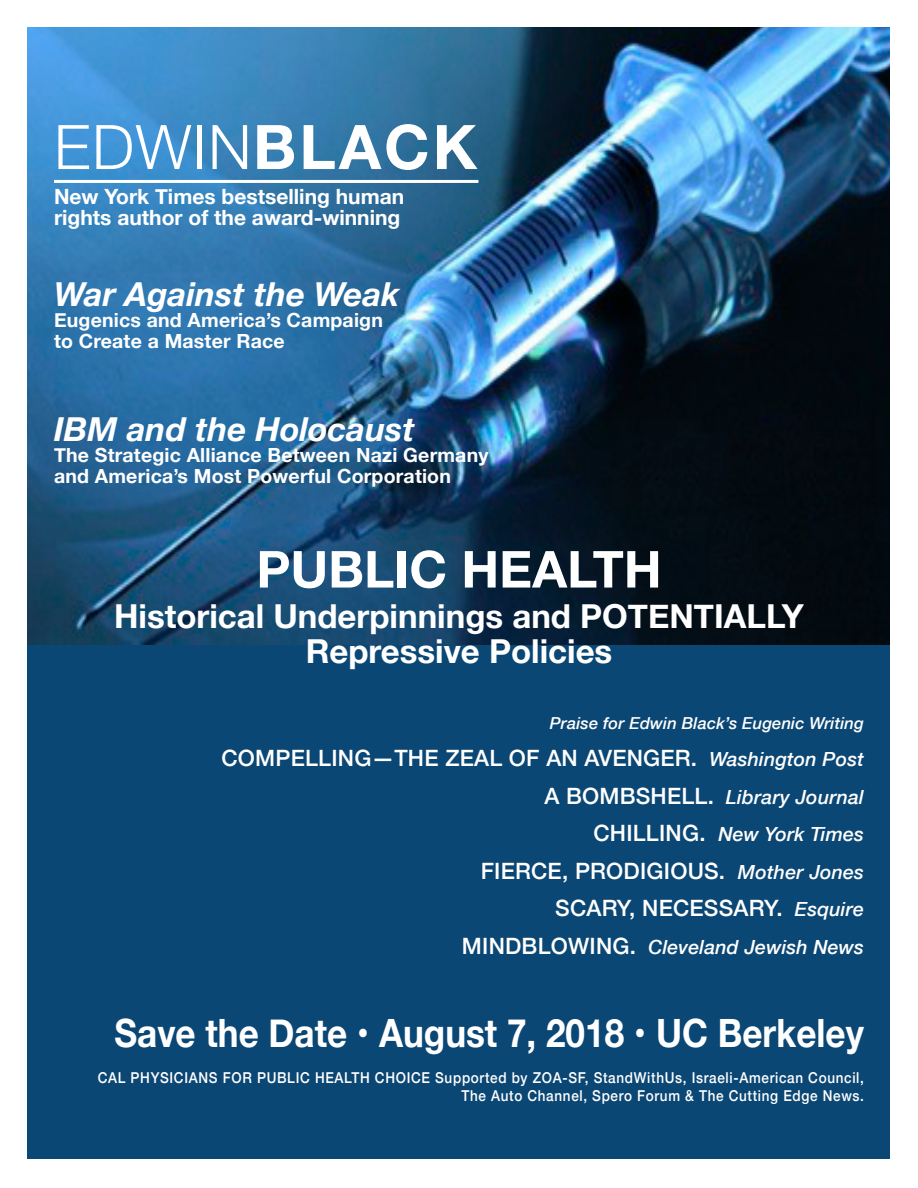
<style>
.page{position:relative;width:918px;height:1188px;background:#fff}
.page>*{position:absolute;margin:0;border:0;box-sizing:border-box;transform-origin:0 0}
.t1{font:300 61.5px "Helvetica Neue";letter-spacing:.025em;color:#fff}
.t2{font:700 51px "Helvetica Neue";color:#fff}
.t3{font:700 39px "Helvetica Neue";color:#fff;scale:.9 1}
.t4{font:700 33px "Helvetica Neue";color:#fff}
.t5{font:italic 700 33px "Helvetica Neue";color:#fff}
.t6{font:500 22.5px "Helvetica Neue";letter-spacing:.01em;color:#fff}
.t7{font:700 21px/21px "Helvetica Neue";color:#fff}
.t8{font:700 19.5px/21px "Helvetica Neue";letter-spacing:.01em;color:#fff}
.t9{font:italic 500 19.5px "Helvetica Neue";letter-spacing:.01em;color:#fff}
.t10{font:italic 500 16.5px "Helvetica Neue";letter-spacing:.01em;color:#fff}
.t11{font:500 15px "Helvetica Neue";letter-spacing:.05em;color:#fff;scale:.9 1}
.s1{font-weight:700}
.s2{font-style:italic;font-size:19.5px}
.s3{font-style:normal;font-size:22.5px}
</style>
<div class="page">
<div style="left:27px;top:639px;width:863px;height:520px;background:#0b4774"></div>
<img style="left:27px;top:27px;width:863px;height:618px">
<hr style="left:54px;top:180px;width:424px;height:3px;background:#fff">
<p class="t1" style="left:54px;top:98px;width:425px">EDWIN<span class="s1">BLACK</span></p>
<p class="t7" style="left:54px;top:186px;width:352px">New York Times bestselling human rights author of the award-winning</p>
<p class="t5" style="left:54px;top:268px;width:347px">War Against the Weak</p>
<p class="t8" style="left:54px;top:310px;width:330px">Eugenics and America’s Campaign</p>
<p class="t8" style="left:54px;top:331px;width:232px">to Create a Master Race</p>
<p class="t5" style="left:54px;top:403px;width:362px">IBM and the Holocaust</p>
<p class="t8" style="left:54px;top:445px;width:436px">The Strategic Alliance Between Nazi Germany and America’s Most Powerful Corporation</p>
<p class="t2" style="left:256px;top:529px;width:407px">PUBLIC HEALTH</p>
<p class="t4" style="left:114px;top:590px;width:691px">Historical Underpinnings and POTENTIALLY</p>
<p class="t4" style="left:306px;top:625px;width:308px">Repressive Policies</p>
<p class="t10" style="left:550px;top:709px;width:316px">Praise for Edwin Black’s Eugenic Writing</p>
<p class="t6" style="left:222px;top:740px;width:644px">COMPELLING—THE ZEAL OF AN AVENGER. <span class="s2">Washington Post</span></p>
<p class="t9" style="left:544px;top:780px;width:321px"><span class="s3">A BOMBSHELL.</span> Library Journal</p>
<p class="t9" style="left:593px;top:818px;width:272px"><span class="s3">CHILLING.</span> New York Times</p>
<p class="t6" style="left:481px;top:853px;width:385px">FIERCE, PRODIGIOUS. <span class="s2">Mother Jones</span></p>
<p class="t6" style="left:555px;top:890px;width:310px">SCARY, NECESSARY. <span class="s2">Esquire</span></p>
<p class="t9" style="left:462px;top:930px;width:404px"><span class="s3">MINDBLOWING.</span> Cleveland Jewish News</p>
<p class="t3" style="left:114px;top:1002px;width:834px">Save the Date • August 7, 2018 • UC Berkeley</p>
<p class="t11" style="left:98px;top:1065px;width:853px">CAL PHYSICIANS FOR PUBLIC HEALTH CHOICE Supported by ZOA-SF, StandWithUs, Israeli-American Council,</p>
<p class="t11" style="left:461px;top:1083px;width:449px">The Auto Channel, Spero Forum &amp; The Cutting Edge News.</p>
</div>
